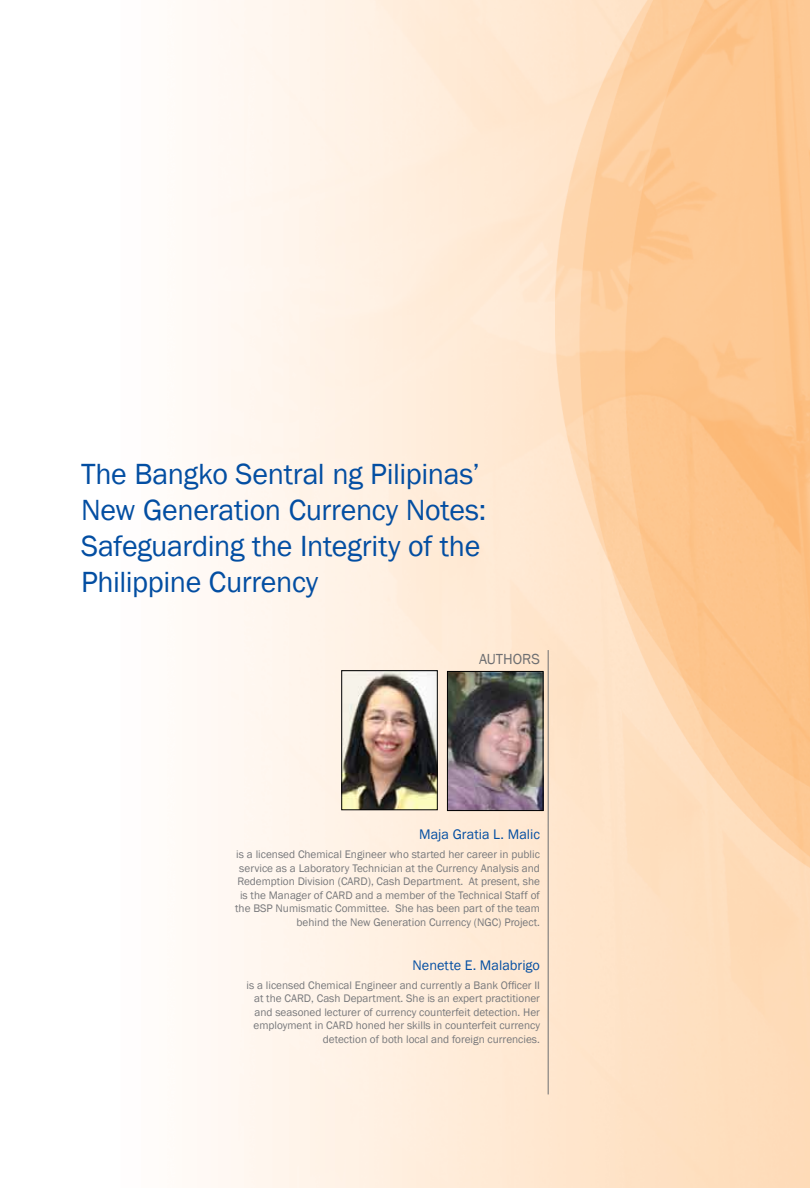
<style>
.page{position:relative;width:810px;height:1188px;background:#fff}
.page>*{position:absolute;margin:0;border:0;box-sizing:border-box;transform-origin:0 0}
.t1{font:30px/36px "Franklin Gothic";letter-spacing:-.01em;color:#034ea2}
.t2{font:15px "Franklin Gothic";color:#6d6e71}
.t3{font:14.25px "Franklin Gothic";letter-spacing:.005em;color:#034ea2}
.t4{font:11.25px/13.5px "Franklin Gothic";color:#77787b;text-align:right}
</style>
<div class="page">
<img style="left:208px;top:0;width:602px;height:1188px">
<hr style="left:548px;top:650px;width:1px;height:444px;background:#6d6e71">
<img style="left:344px;top:672px;width:92px;height:136px">
<div style="left:342px;top:670px;width:96px;height:140px;border:1px solid #000"></div>
<img style="left:449px;top:673px;width:92px;height:136px">
<div style="left:447px;top:671px;width:96px;height:140px;border:1px solid #000"></div>
<h1 class="t1" style="left:81px;top:457px;width:407px">The Bangko Sentral ng Pilipinas’<br>New Generation Currency Notes:<br>Safeguarding the Integrity of the<br>Philippine Currency</h1>
<h2 class="t2" style="left:479px;top:650px;width:10px">Authors</h2>
<p class="t3" style="left:419px;top:826px;width:122px">Maja Gratia L. Malic</p>
<p class="t4" style="left:235px;top:848px;width:306px">is a licensed Chemical Engineer who started her career in public service as a Laboratory Technician at the Currency Analysis and Redemption Division (CARD), Cash Department. At present, she is the Manager of CARD and a member of the Technical Staff of the BSP Numismatic Committee. She has been part of the team behind the New Generation Currency (NGC) Project.</p>
<p class="t3" style="left:413px;top:956px;width:129px">Nenette E. Malabrigo</p>
<p class="t4" style="left:247px;top:978px;width:295px">is a licensed Chemical Engineer and currently a Bank Officer II at the CARD, Cash Department. She is an expert practitioner and seasoned lecturer of currency counterfeit detection. Her employment in CARD honed her skills in counterfeit currency detection of both local and foreign currencies.</p>
</div>
